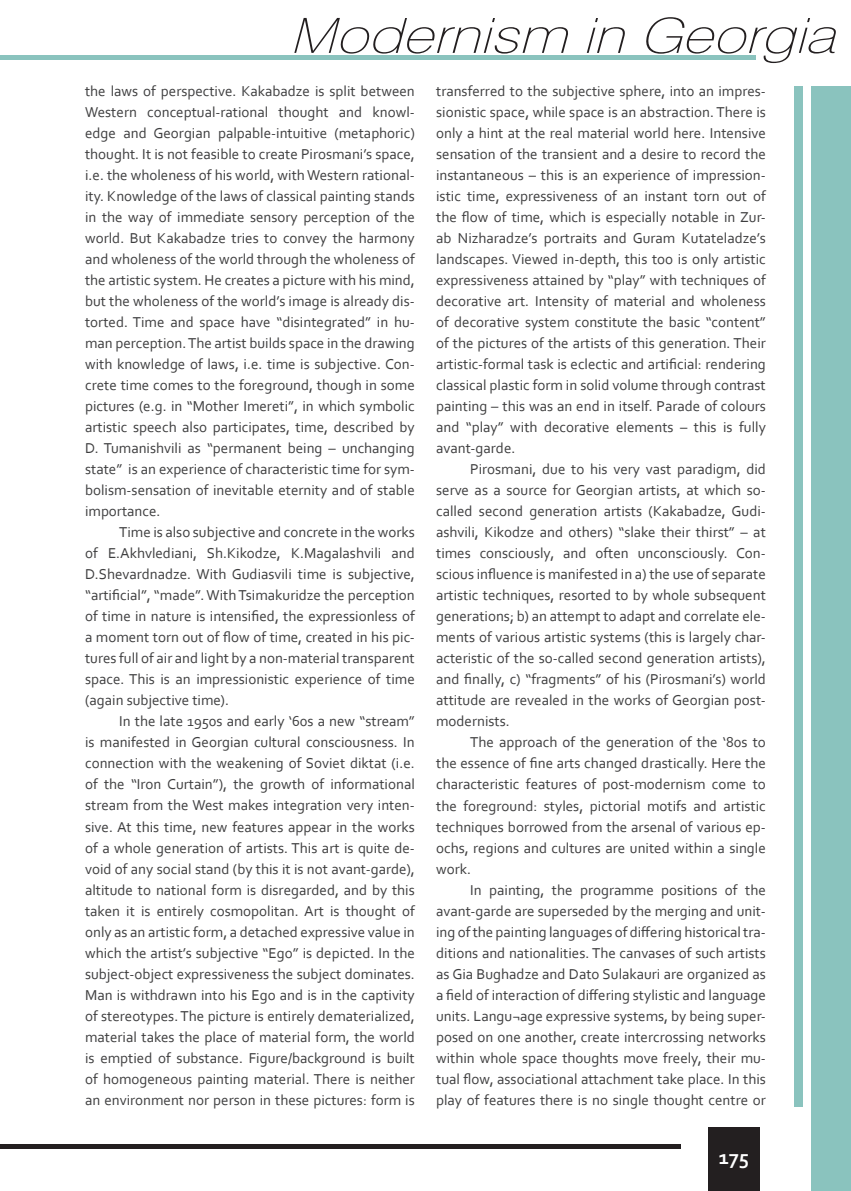
<style>
.page{position:relative;width:851px;height:1191px;background:#fff}
.page>*{position:absolute;margin:0;border:0;box-sizing:border-box;transform-origin:0 0}
.t1{font:italic 100 48.6px "Swiss 721 BT";color:#231f20;scale:1.22 1}
.t2{font:700 21px "Corbel";color:#fff}
.t3{font:15px/21px "Corbel";color:#3e3e3f;text-align:justify}
</style>
<div class="page">
<div style="left:708px;top:1127px;width:51px;height:64px;background:#231f20"></div>
<hr style="left:0;top:1144px;width:680px;height:4px;background:#231f20">
<hr style="left:0;top:56px;width:755px;height:4px;background:#8ac3be">
<div style="left:794px;top:86px;width:9px;height:1020px;background:#8ac3be"></div>
<div style="left:811px;top:86px;width:39px;height:1105px;background:#8ac3be"></div>
<h1 class="t1" style="left:289px;top:6px;width:461px">Modernism in Georgia</h1>
<p class="t3" style="left:85px;top:80px;width:331px">the laws of perspective. Kakabadze is split between Western conceptual-rational thought and knowl&shy;edge and Georgian palpable-intuitive (metaphoric) thought. It is not feasible to create Pirosmani’s space, i.e. the wholeness of his world, with Western rational&shy;ity. Knowledge of the laws of classical painting stands in the way of immediate sensory perception of the world. But Kakabadze tries to convey the harmony and wholeness of the world through the wholeness of the artistic system. He creates a picture with his mind, but the wholeness of the world’s image is already dis&shy;torted. Time and space have “disintegrated” in hu&shy;man perception. The artist builds space in the drawing with knowledge of laws, i.e. time is subjective. Con&shy;crete time comes to the foreground, though in some pictures (e.g. in “Mother Imereti”, in which symbolic artistic speech also participates, time, described by D. Tumanishvili as “permanent being – unchanging state” is an experience of characteristic time for sym&shy;bolism-sensation of inevitable eternity and of stable importance.</p>
<p class="t3" style="left:85px;top:521px;width:331px;text-indent:34px">Time is also subjective and concrete in the works of E.Akhvlediani, Sh.Kikodze, K.Magalashvili and D.Shevardnadze. With Gudiasvili time is subjective, “artificial”, “made”. With Tsimakuridze the perception of time in nature is intensified, the expressionless of a moment torn out of flow of time, created in his pic&shy;tures full of air and light by a non-material transparent space. This is an impressionistic experience of time (again subjective time).</p>
<p class="t3" style="left:85px;top:710px;width:331px;text-indent:34px">In the late 1950s and early ‘60s a new “stream” is manifested in Georgian cultural consciousness. In connection with the weakening of Soviet diktat (i.e. of the “Iron Curtain”), the growth of informational stream from the West makes integration very inten&shy;sive. At this time, new features appear in the works of a whole generation of artists. This art is quite de&shy;void of any social stand (by this it is not avant-garde), altitude to national form is disregarded, and by this taken it is entirely cosmopolitan. Art is thought of only as an artistic form, a detached expressive value in which the artist’s subjective “Ego” is depicted. In the subject-object expressiveness the subject dominates.<br>Man is withdrawn into his Ego and is in the captivity of stereotypes. The picture is entirely dematerialized, material takes the place of material form, the world is emptied of substance. Figure/background is built of homogeneous painting material. There is neither an environment nor person in these pictures: form is</p>
<p class="t3" style="left:436px;top:80px;width:331px">transferred to the subjective sphere, into an impres&shy;sionistic space, while space is an abstraction. There is only a hint at the real material world here. Intensive sensation of the transient and a desire to record the instantaneous – this is an experience of impression&shy;istic time, expressiveness of an instant torn out of the flow of time, which is especially notable in Zur&shy;ab Nizharadze’s portraits and Guram Kutateladze’s landscapes. Viewed in-depth, this too is only artistic expressiveness attained by “play” with techniques of decorative art. Intensity of material and wholeness of decorative system constitute the basic “content” of the pictures of the artists of this generation. Their artistic-formal task is eclectic and artificial: rendering classical plastic form in solid volume through contrast painting – this was an end in itself. Parade of colours and “play” with decorative elements – this is fully avant-garde.</p>
<p class="t3" style="left:436px;top:458px;width:331px;text-indent:34px">Pirosmani, due to his very vast paradigm, did serve as a source for Georgian artists, at which so&shy;called second generation artists (Kakabadze, Gudi&shy;ashvili, Kikodze and others) “slake their thirst” – at times consciously, and often unconsciously. Con&shy;scious influence is manifested in a) the use of separate artistic techniques, resorted to by whole subsequent generations; b) an attempt to adapt and correlate ele&shy;ments of various artistic systems (this is largely char&shy;acteristic of the so-called second generation artists), and finally, c) “fragments” of his (Pirosmani’s) world attitude are revealed in the works of Georgian post&shy;modernists.</p>
<p class="t3" style="left:436px;top:731px;width:331px;text-indent:34px">The approach of the generation of the ‘80s to the essence of fine arts changed drastically. Here the characteristic features of post-modernism come to the foreground: styles, pictorial motifs and artistic techniques borrowed from the arsenal of various ep&shy;ochs, regions and cultures are united within a single work.</p>
<p class="t3" style="left:436px;top:878px;width:331px;text-indent:34px">In painting, the programme positions of the avant-garde are superseded by the merging and unit&shy;ing of the painting languages of differing historical tra&shy;ditions and nationalities. The canvases of such artists as Gia Bughadze and Dato Sulakauri are organized as a field of interaction of differing stylistic and language units. Langu¬age expressive systems, by being super&shy;posed on one another, create intercrossing networks within whole space thoughts move freely, their mu&shy;tual flow, associational attachment take place. In this play of features there is no single thought centre or</p>
<h2 class="t2" style="left:718px;top:1144px;width:31px">175</h2>
</div>
